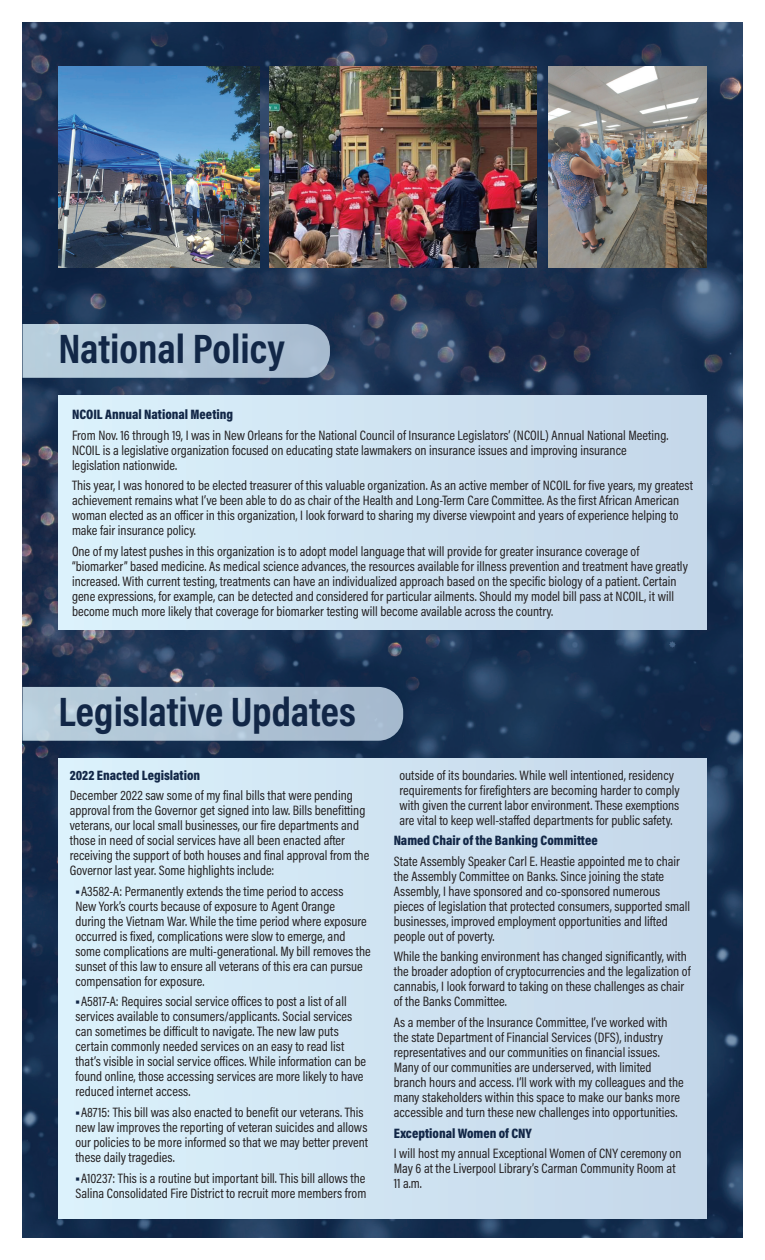
<style>
.page{position:relative;width:765px;height:1260px;background:#fff}
.page>*{position:absolute;margin:0;border:0;box-sizing:border-box;transform-origin:0 0}
.t1{font:700 41.5px "Acumin Pro Cond";color:#122747}
.t2{font:13.75px/15px "Acumin Pro Cond";color:#231f20}
.t3{font:900 13.75px "Acumin Pro Cond";color:#122747}
.s1{font-weight:900;font-size:15px;color:#122747}
</style>
<div class="page">
<img style="left:22px;top:22px;width:720px;height:1216px">
<div style="left:58px;top:395px;width:649px;height:235px;background:linear-gradient(to right,#dcf2fc,#c4d6e9)"></div>
<svg style="left:22px;top:324px;width:308px;height:54px;background:#aec2d4"></svg>
<img style="left:549px;top:66px;width:157px;height:201px">
<img style="left:59px;top:66px;width:200px;height:201px">
<img style="left:269px;top:66px;width:268px;height:201px">
<svg style="left:22px;top:687px;width:381px;height:54px;background:#adc1d3"></svg>
<div style="left:58px;top:758px;width:649px;height:461px;background:linear-gradient(to right,#dcf2fc,#c4d6e9)"></div>
<h1 class="t1" style="left:58px;top:321px;width:228px">National Policy</h1>
<p class="t3" style="left:72px;top:405px;width:163px">NCOIL Annual National Meeting</p>
<p class="t2" style="left:72px;top:427px;width:598px">From Nov. 16 through 19, I was in New Orleans for the National Council of Insurance Legislators’ (NCOIL) Annual National Meeting.<br>NCOIL is a legislative organization focused on educating state lawmakers on insurance issues and improving insurance legislation nationwide.</p>
<p class="t2" style="left:72px;top:478px;width:623px">This year, I was honored to be elected treasurer of this valuable organization. As an active member of NCOIL for five years, my greatest achievement remains what I’ve been able to do as chair of the Health and Long-Term Care Committee. As the first African American woman elected as an officer in this organization, I look forward to sharing my diverse viewpoint and years of experience helping to make fair insurance policy.</p>
<p class="t2" style="left:72px;top:543px;width:617px">One of my latest pushes in this organization is to adopt model language that will provide for greater insurance coverage of “biomarker” based medicine. As medical science advances, the resources available for illness prevention and treatment have greatly increased. With current testing, treatments can have an individualized approach based on the specific biology of a patient. Certain gene expressions, for example, can be detected and considered for particular ailments. Should my model bill pass at NCOIL, it will become much more likely that coverage for biomarker testing will become available across the country.</p>
<h1 class="t1" style="left:58px;top:684px;width:299px">Legislative Updates</h1>
<p class="t3" style="left:70px;top:766px;width:132px">2022 Enacted Legislation</p>
<p class="t2" style="left:70px;top:788px;width:301px">December 2022 saw some of my final bills that were pending approval from the Governor get signed into law. Bills benefitting veterans, our local small businesses, our fire departments and those in need of social services have all been enacted after receiving the support of both houses and final approval from the Governor last year. Some highlights include:</p>
<p class="t2" style="left:75px;top:883px;width:297px"><span class="s1">•</span>A3582-A: Permanently extends the time period to access<br>New York’s courts because of exposure to Agent Orange<br>during the Vietnam War. While the time period where exposure occurred is fixed, complications were slow to emerge, and some complications are multi-generational. My bill removes the sunset of this law to ensure all veterans of this era can pursue compensation for exposure.</p>
<p class="t2" style="left:75px;top:994px;width:292px"><span class="s1">•</span>A5817-A: Requires social service offices to post a list of all services available to consumers/applicants. Social services can sometimes be difficult to navigate. The new law puts certain commonly needed services on an easy to read list that’s visible in social service offices. While information can be found online, those accessing services are more likely to have reduced internet access.</p>
<p class="t2" style="left:75px;top:1105px;width:294px"><span class="s1">•</span>A8715: This bill was also enacted to benefit our veterans. This new law improves the reporting of veteran suicides and allows our policies to be more informed so that we may better prevent these daily tragedies.</p>
<p class="t2" style="left:75px;top:1170px;width:292px"><span class="s1">•</span>A10237: This is a routine but important bill. This bill allows the<br>Salina Consolidated Fire District to recruit more members from</p>
<p class="t2" style="left:399px;top:767px;width:282px">outside of its boundaries. While well intentioned, residency requirements for firefighters are becoming harder to comply with given the current labor environment. These exemptions are vital to keep well-staffed departments for public safety.</p>
<p class="t3" style="left:394px;top:831px;width:205px">Named Chair of the Banking Committee</p>
<p class="t2" style="left:394px;top:853px;width:298px">State Assembly Speaker Carl E. Heastie appointed me to chair the Assembly Committee on Banks. Since joining the state Assembly, I have sponsored and co-sponsored numerous pieces of legislation that protected consumers, supported small businesses, improved employment opportunities and lifted people out of poverty.</p>
<p class="t2" style="left:394px;top:949px;width:298px">While the banking environment has changed significantly, with the broader adoption of cryptocurrencies and the legalization of cannabis, I look forward to taking on these challenges as chair of the Banks Committee.</p>
<p class="t2" style="left:394px;top:1015px;width:292px">As a member of the Insurance Committee, I’ve worked with the state Department of Financial Services (DFS), industry representatives and our communities on financial issues.<br>Many of our communities are underserved, with limited branch hours and access. I’ll work with my colleagues and the many stakeholders within this space to make our banks more accessible and turn these new challenges into opportunities.</p>
<p class="t3" style="left:394px;top:1124px;width:140px">Exceptional Women of CNY</p>
<p class="t2" style="left:394px;top:1146px;width:289px">I will host my annual Exceptional Women of CNY ceremony on<br>May 6 at the Liverpool Library’s Carman Community Room at<br>11 a.m.</p>
</div>
